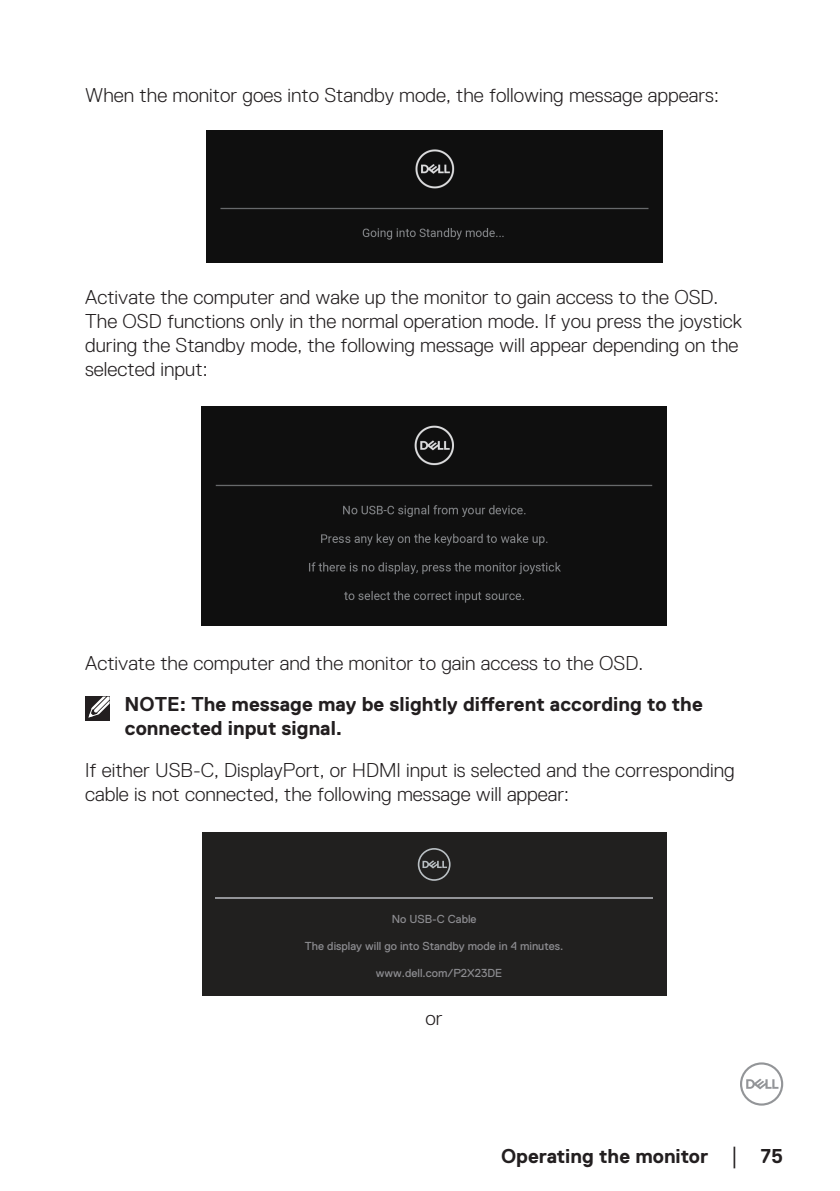
<style>
.page{position:relative;width:840px;height:1191px;background:#fff}
.page>*{position:absolute;margin:0;border:0;box-sizing:border-box;transform-origin:0 0}
.text{font:300 20px/24px "Dell Replica";color:#231f20}
.note{font:700 20px/24px "Dell Replica";color:#231f20}
.t1{font:11.6px "Dell Replica";color:#8d8d91}
.s1{font-family:"Times New Roman";font-weight:400;font-size:18px}
</style>
<div class="page">
<svg style="left:740px;top:1062px;width:42px;height:43px"></svg>
<div style="left:206px;top:131px;width:455px;height:131px;background:#0f0f0f"></div>
<div style="left:202px;top:407px;width:464px;height:219px;background:#0f0f0f"></div>
<div style="left:85px;top:696px;width:24px;height:25px;background:#231f20"></div>
<svg style="left:88px;top:696px;width:22px;height:22px"></svg>
<div style="left:202px;top:832px;width:464px;height:164px;background:#21201f"></div>
<hr style="left:215px;top:896px;width:437px;height:2px;background:#939498">
<svg style="left:417px;top:848px;width:33px;height:33px"></svg>
<p class="text" style="left:85px;top:83px;width:635px">When the monitor goes into Standby mode, the following message appears:</p>
<p class="text" style="left:85px;top:285px;width:634px">Activate the computer and wake up the monitor to gain access to the OSD.</p>
<p class="text" style="left:85px;top:309px;width:658px">The OSD functions only in the normal operation mode. If you press the joystick during the Standby mode, the following message will appear depending on the selected input:</p>
<p class="text" style="left:85px;top:651px;width:559px">Activate the computer and the monitor to gain access to the OSD.</p>
<p class="note" style="left:124px;top:692px;width:579px">NOTE: The message may be slightly different according to the connected input signal.</p>
<p class="text" style="left:85px;top:758px;width:651px">If either USB-C, DisplayPort, or HDMI input is selected and the corresponding cable is not connected, the following message will appear:</p>
<p class="t1" style="left:391px;top:912px;width:86px">No USB-C Cable</p>
<p class="t1" style="left:305px;top:939px;width:260px">The display will go into Standby mode in 4 minutes.</p>
<p class="t1" style="left:375px;top:966px;width:128px">www.dell.com/P2X23DE</p>
<p class="text" style="left:425px;top:1006px;width:19px">or</p>
<p class="note" style="left:500px;top:1143px;width:283px">Operating the monitor <span class="s1">│</span> 75</p>
</div>
